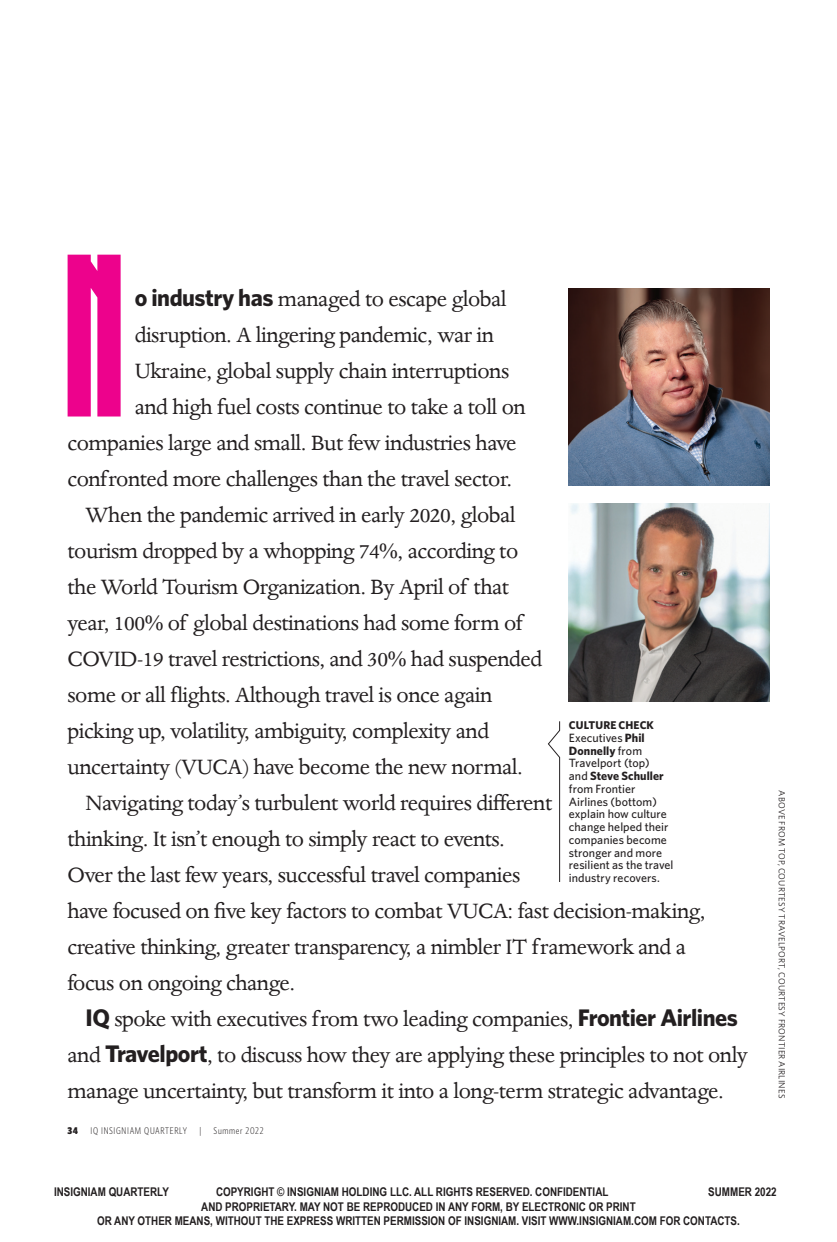
<style>
.page{position:relative;width:837px;height:1242px;background:#fff}
.page>*{position:absolute;margin:0;border:0;box-sizing:border-box;transform-origin:0 0}
.t1{font:900 condensed 195px "Briem Akademi Std";color:#ed028c}
.Body_Copy_Justified{font:24px/36px "Dante MT Pro";letter-spacing:-.02em;color:#231f20}
.t2{font:700 12px "Arial Narrow";color:#231f20}
.t3{font:500 12px/12.8px "Whitney HTF";letter-spacing:.005em;color:#231f20}
.t4{font:700 11.25px "Whitney HTF";letter-spacing:.01em;color:#231f20}
.t5{font:300 condensed 9.75px "Whitney HTF";letter-spacing:.07em;color:#231f20}
.t6{font:900 condensed 9.75px "Whitney HTF";color:#231f20}
.Photo_credit{font:9px "Whitney HTF";letter-spacing:.015em;color:#231f20}
.s1{font-family:"Whitney HTF";font-weight:700}
.s2{font-weight:700}
</style>
<div class="page">
<img style="left:569px;top:288px;width:201px;height:198px">
<img style="left:569px;top:504px;width:201px;height:198px">
<svg style="left:548px;top:721px;width:12px;height:161px"></svg>
<p class="t1" style="left:64px;top:231px;width:61px">N</p>
<p class="Body_Copy_Justified" style="left:135px;top:281px;width:373px"><span class="s1">o industry has</span> managed to escape global</p>
<p class="Body_Copy_Justified" style="left:135px;top:317px;width:361px">disruption. A lingering pandemic, war in</p>
<p class="Body_Copy_Justified" style="left:135px;top:353px;width:376px">Ukraine, global supply chain interruptions</p>
<p class="Body_Copy_Justified" style="left:135px;top:389px;width:393px">and high fuel costs continue to take a toll on</p>
<p class="Body_Copy_Justified" style="left:68px;top:425px;width:451px">companies large and small. But few industries have</p>
<p class="Body_Copy_Justified" style="left:68px;top:461px;width:446px">confronted more challenges than the travel sector.</p>
<p class="Body_Copy_Justified" style="left:68px;top:497px;width:476px;text-indent:18px">When the pandemic arrived in early 2020, global tourism dropped by a whopping 74%, according to the World Tourism Organization. By April of that year, 100% of global destinations had some form of COVID-19 travel restrictions, and 30% had suspended some or all flights. Although travel is once again picking up, volatility, ambiguity, complexity and uncertainty (VUCA) have become the new normal.</p>
<p class="Body_Copy_Justified" style="left:68px;top:785px;width:639px;text-indent:18px">Navigating today’s turbulent world requires different<br>thinking. It isn’t enough to simply react to events.<br>Over the last few years, successful travel companies<br>have focused on five key factors to combat VUCA: fast decision-making, creative thinking, greater transparency, a nimbler IT framework and a focus on ongoing change.</p>
<p class="Body_Copy_Justified" style="left:68px;top:1001px;width:682px;text-indent:18px"><span class="s1">IQ</span> spoke with executives from two leading companies, <span class="s1">Frontier Airlines </span>and <span class="s1">Travelport</span>, to discuss how they are applying these principles to not only manage uncertainty, but transform it into a long-term strategic advantage.</p>
<p class="t4" style="left:569px;top:718px;width:87px">CULTURE CHECK</p>
<p class="t3" style="left:569px;top:731px;width:106px">Executives <span class="s2">Phil<br>Donnelly</span> from<br>Travelport (top)<br>and <span class="s2">Steve Schuller </span>from Frontier<br>Airlines (bottom) explain how culture change helped their companies become stronger and more resilient as the travel industry recovers.</p>
<p class="t6" style="left:68px;top:1125px;width:12px">34</p>
<p class="t5" style="left:90px;top:1125px;width:98px">IQ INSIGNIAM QUARTERLY</p>
<p class="t5" style="left:199px;top:1125px;width:3px">|</p>
<p class="t5" style="left:214px;top:1125px;width:51px">Summer 2022</p>
<p class="Photo_credit" style="left:787px;top:790px;width:309px;rotate:90deg">ABOVE FROM TOP, COURTESY TRAVELPORT, COURTESY FRONTIER AIRLINES</p>
<p class="t2" style="left:54px;top:1185px;width:116px">INSIGNIAM QUARTERLY</p>
<p class="t2" style="left:216px;top:1185px;width:394px">COPYRIGHT © INSIGNIAM HOLDING LLC. ALL RIGHTS RESERVED. CONFIDENTIAL</p>
<p class="t2" style="left:708px;top:1185px;width:70px">SUMMER 2022</p>
<p class="t2" style="left:201px;top:1199px;width:436px">AND PROPRIETARY. MAY NOT BE REPRODUCED IN ANY FORM, BY ELECTRONIC OR PRINT</p>
<p class="t2" style="left:97px;top:1214px;width:644px">OR ANY OTHER MEANS, WITHOUT THE EXPRESS WRITTEN PERMISSION OF INSIGNIAM. VISIT WWW.INSIGNIAM.COM FOR CONTACTS.</p>
</div>
